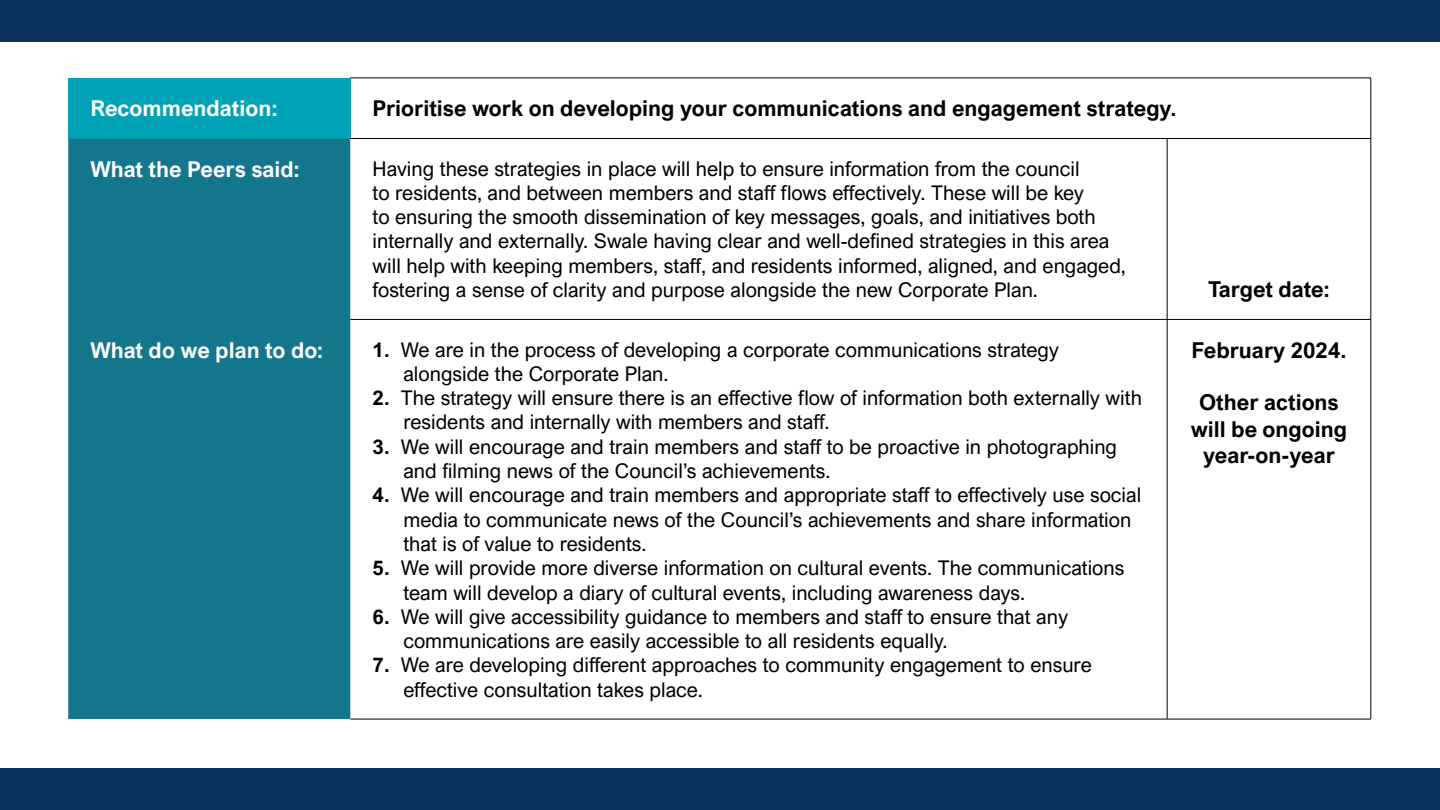
<style>
.page{position:relative;width:1440px;height:810px;background:#fff}
.page>*{position:absolute;margin:0;border:0;box-sizing:border-box;transform-origin:0 0}
.t1{font:700 21.9px/26.2px "Arial Nova";color:#000;text-align:center}
.t2{font:700 21.9px "Arial Nova";color:#fff}
.t3{font:20.25px/24.3px "Arial Nova";color:#000}
.s1{font-weight:700}
</style>
<div class="page">
<div style="left:0;top:768px;width:1440px;height:42px;background:#0b3160"></div>
<div style="left:0;top:0;width:1440px;height:42px;background:#0b3160"></div>
<div style="left:68px;top:78px;width:282px;height:60px;background:#00a3b6"></div>
<div style="left:68px;top:138px;width:282px;height:581px;background:#14768d"></div>
<hr style="left:350px;top:78px;width:817px;height:1px;background:#000">
<hr style="left:1167px;top:78px;width:204px;height:1px;background:#000">
<hr style="left:1371px;top:78px;width:1px;height:60px;background:#000">
<hr style="left:350px;top:138px;width:817px;height:1px;background:#000">
<hr style="left:1167px;top:138px;width:204px;height:1px;background:#000">
<hr style="left:1167px;top:139px;width:1px;height:180px;background:#000">
<hr style="left:1371px;top:139px;width:1px;height:180px;background:#000">
<hr style="left:350px;top:319px;width:817px;height:1px;background:#000">
<hr style="left:1167px;top:319px;width:204px;height:1px;background:#000">
<hr style="left:1167px;top:320px;width:1px;height:399px;background:#000">
<hr style="left:1371px;top:320px;width:1px;height:399px;background:#000">
<hr style="left:350px;top:719px;width:817px;height:1px;background:#000">
<hr style="left:1167px;top:719px;width:204px;height:1px;background:#000">
<p class="t2" style="left:91px;top:96px;width:189px">Recommendation:</p>
<p class="t1" style="left:373px;top:95px;width:805px">Prioritise work on developing your communications and engagement strategy.</p>
<p class="t2" style="left:91px;top:156px;width:211px">What the Peers said:</p>
<p class="t3" style="left:373px;top:156px;width:755px">Having these strategies in place will help to ensure information from the council<br>to residents, and between members and staff flows effectively. These will be key<br>to ensuring the smooth dissemination of key messages, goals, and initiatives both internally and externally. Swale having clear and well-defined strategies in this area will help with keeping members, staff, and residents informed, aligned, and engaged, fostering a sense of clarity and purpose alongside the new Corporate Plan.</p>
<p class="t1" style="left:1208px;top:276px;width:123px">Target date:</p>
<p class="t2" style="left:91px;top:337px;width:234px">What do we plan to do:</p>
<p class="t3" style="left:403px;top:337px;width:657px;text-indent:-31px"><span class="s1">1.</span> We are in the process of developing a corporate communications strategy alongside the Corporate Plan.</p>
<p class="t3" style="left:403px;top:386px;width:740px;text-indent:-31px"><span class="s1">2.</span> The strategy will ensure there is an effective flow of information both externally with residents and internally with members and staff.</p>
<p class="t3" style="left:403px;top:434px;width:715px;text-indent:-31px"><span class="s1">3.</span> We will encourage and train members and staff to be proactive in photographing and filming news of the Council’s achievements.</p>
<p class="t3" style="left:403px;top:483px;width:739px;text-indent:-31px"><span class="s1">4.</span> We will encourage and train members and appropriate staff to effectively use social media to communicate news of the Council’s achievements and share information that is of value to residents.</p>
<p class="t3" style="left:403px;top:556px;width:723px;text-indent:-31px"><span class="s1">5.</span> We will provide more diverse information on cultural events. The communications team will develop a diary of cultural events, including awareness days.</p>
<p class="t3" style="left:403px;top:604px;width:666px;text-indent:-31px"><span class="s1">6.</span> We will give accessibility guidance to members and staff to ensure that any communications are easily accessible to all residents equally.</p>
<p class="t3" style="left:403px;top:653px;width:690px;text-indent:-31px"><span class="s1">7.</span> We are developing different approaches to community engagement to ensure effective consultation takes place.</p>
<p class="t1" style="left:1191px;top:337px;width:157px">February 2024.</p>
<p class="t1" style="left:1191px;top:389px;width:158px">Other actions will be ongoing year-on-year</p>
</div>
